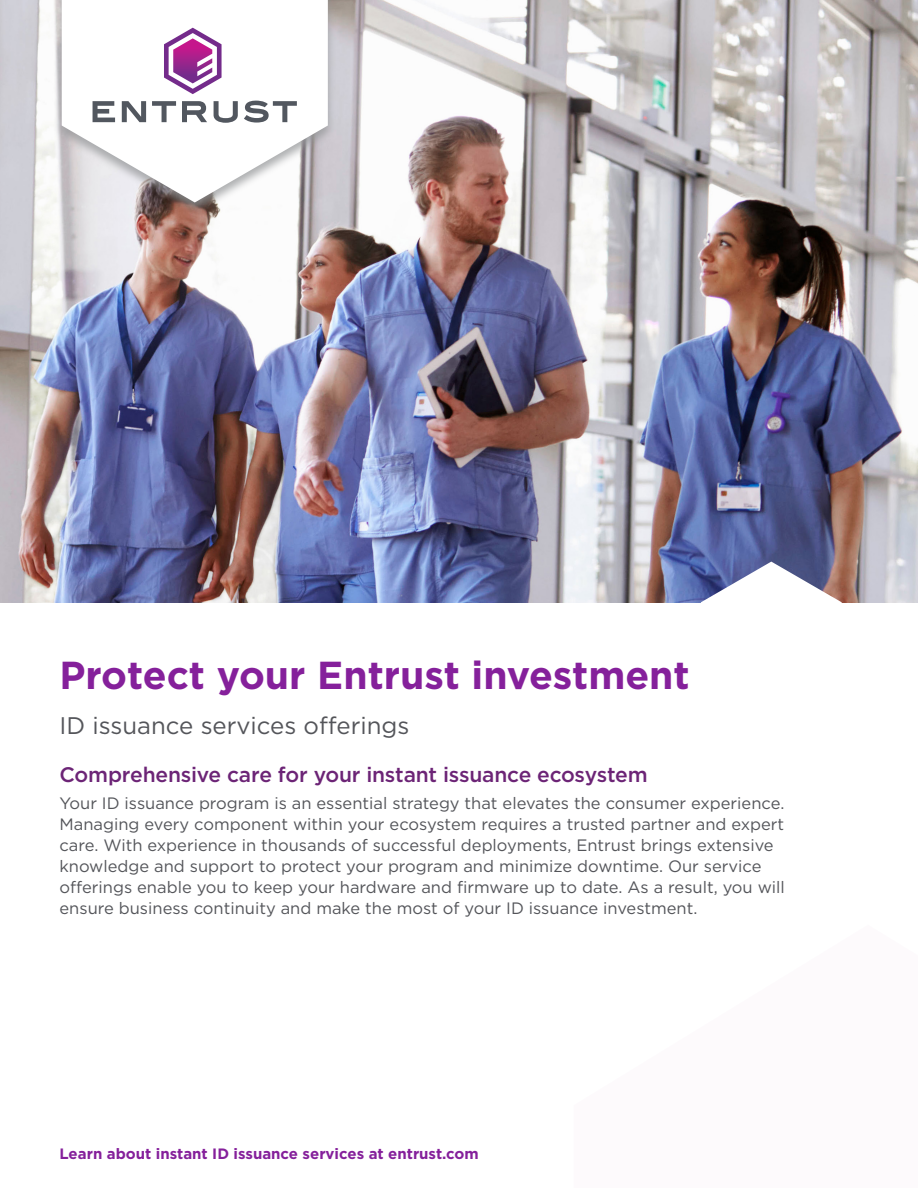
<style>
.page{position:relative;width:918px;height:1188px;background:#fff}
.page>*{position:absolute;margin:0;border:0;box-sizing:border-box;transform-origin:0 0}
.Headline{font:700 39px "Gotham";color:#85209b}
.t1{font:24px "Gotham";color:#54555a}
.Subhead{font:500 21px "Gotham";letter-spacing:-.01em;color:#6c2476}
.Body_copy{font:16.5px/21px "Gotham";color:#54555a}
.CTA_URL_front{font:700 15px "Gotham";color:#85209b}
</style>
<div class="page">
<img style="left:0;top:0;width:918px;height:603px">
<div style="left:54px;top:0;width:282px;height:217px;background:#96989a;opacity:.75"></div>
<svg style="left:62px;top:0;width:266px;height:202px"></svg>
<svg style="left:93px;top:101px;width:22px;height:21px"></svg>
<svg style="left:122px;top:101px;width:24px;height:21px"></svg>
<svg style="left:152px;top:101px;width:24px;height:21px"></svg>
<svg style="left:182px;top:101px;width:25px;height:21px"></svg>
<svg style="left:214px;top:101px;width:24px;height:22px"></svg>
<svg style="left:244px;top:100px;width:53px;height:23px"></svg>
<svg style="left:164px;top:28px;width:58px;height:66px"></svg>
<svg style="left:701px;top:562px;width:141px;height:41px"></svg>
<p class="Headline" style="left:60px;top:649px;width:632px">Protect your Entrust investment</p>
<p class="t1" style="left:60px;top:710px;width:351px">ID issuance services offerings</p>
<p class="Subhead" style="left:60px;top:760px;width:590px">Comprehensive care for your instant issuance ecosystem</p>
<p class="Body_copy" style="left:60px;top:793px;width:727px">Your ID issuance program is an essential strategy that elevates the consumer experience.<br>Managing every component within your ecosystem requires a trusted partner and expert care. With experience in thousands of successful deployments, Entrust brings extensive knowledge and support to protect your program and minimize downtime. Our service offerings enable you to keep your hardware and firmware up to date. As a result, you will ensure business continuity and make the most of your ID issuance investment.</p>
<p class="CTA_URL_front" style="left:60px;top:1144px;width:421px">Learn about instant ID issuance services at entrust.com</p>
</div>
